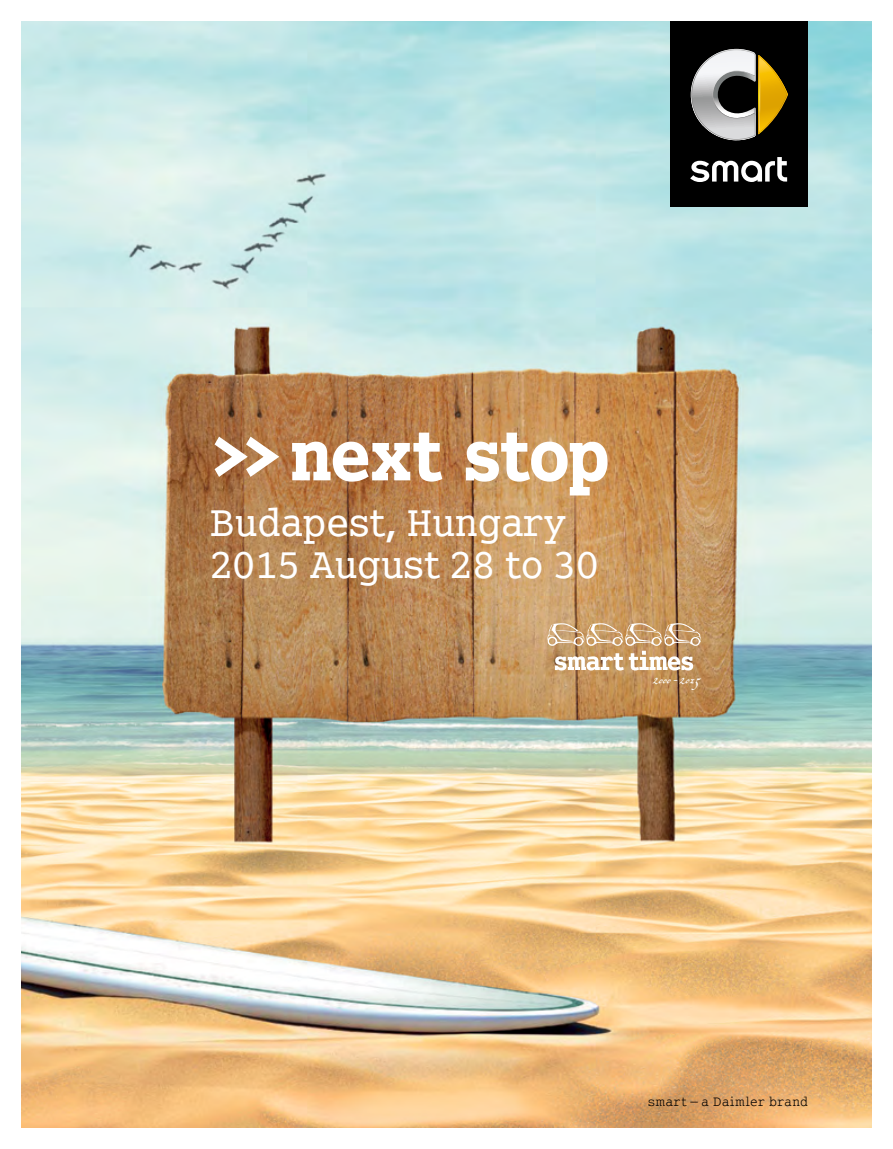
<style>
.page{position:relative;width:893px;height:1149px;background:#fff}
.page>*{position:absolute;margin:0;border:0;box-sizing:border-box;transform-origin:0 0}
.t1{font:800 condensed 84.9px "Smart Courier EUR";letter-spacing:-.015em;color:#fff}
.t2{font:500 condensed 45.6px/42.5px "Smart Courier EUR";color:#fff}
.t3{font:28.5px "Voluta Script";letter-spacing:-.03em;color:#fff}
.t4{font:condensed 15px "Smart Courier EUR";letter-spacing:.04em;color:#000}
</style>
<div class="page">
<img style="left:21px;top:21px;width:851px;height:1106px">
<div style="left:670px;top:21px;width:138px;height:186px;background:#000"></div>
<svg style="left:690px;top:157px;width:97px;height:25px"></svg>
<svg style="left:691px;top:49px;width:97px;height:91px"></svg>
<svg style="left:547px;top:622px;width:154px;height:48px"></svg>
<h1 class="t1" style="left:210px;top:409px;width:402px">&gt;&gt; next stop</h1>
<p class="t2" style="left:210px;top:500px;width:390px">Budapest, Hungary<br>2015 August 28 to 30</p>
<p class="t3" style="left:652px;top:656px;width:50px">2000 - 2015</p>
<p class="t4" style="left:648px;top:1093px;width:161px">smart – a Daimler brand</p>
</div>
